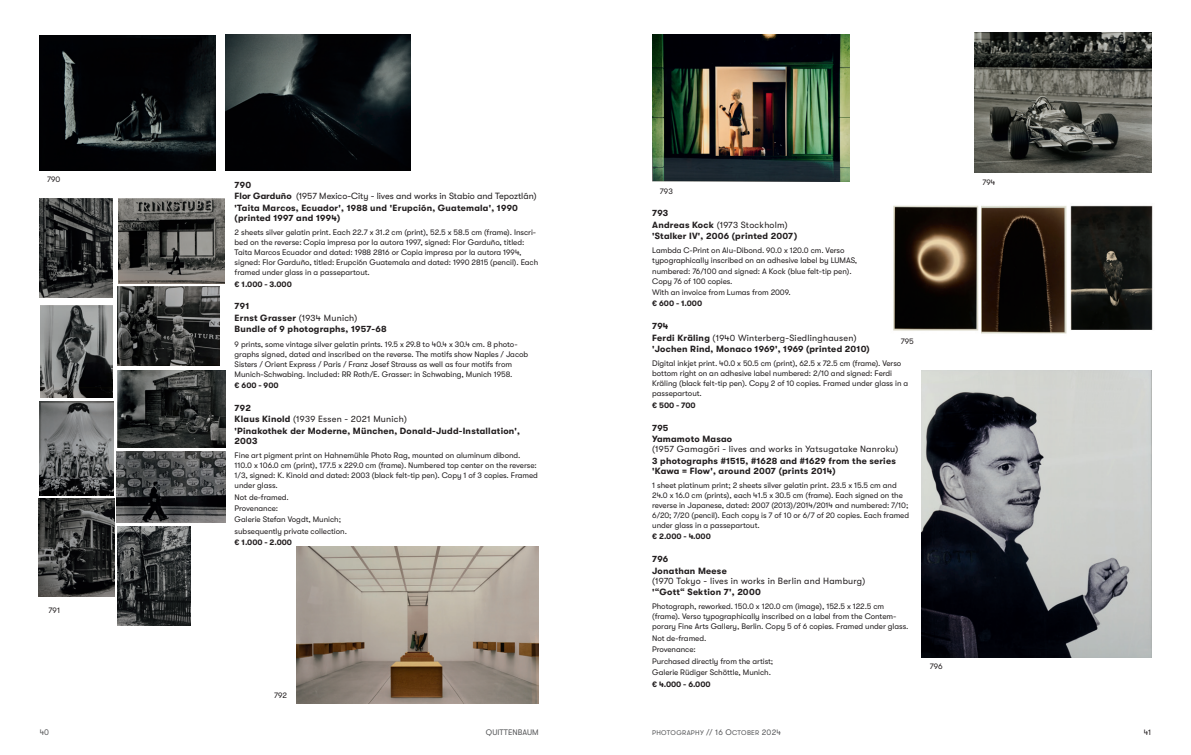
<style>
.page{position:relative;width:1191px;height:755px;background:#fff}
.page>*{position:absolute;margin:0;border:0;box-sizing:border-box;transform-origin:0 0}
.t1{font:700 9px/11.4px "GT Walsheim";letter-spacing:.025em;color:#231f20}
.t2{font:9px "GT Walsheim";letter-spacing:.025em;color:#231f20}
.t3{font:8px/10px "GT Walsheim";letter-spacing:-.005em;color:#231f20}
.t4{font:700 8px "GT Walsheim";letter-spacing:-.005em;color:#231f20}
.t5{font:8px "GT Walsheim";letter-spacing:.005em;color:#57585a}
.t6{font:8px "GT Walsheim Regular SC850";color:#231f20}
.t7{font:6.8px "GT Walsheim Regular SC850";letter-spacing:.045em;color:#57585a}
.s1{font-weight:400}
.s2{font-size:8px}
.s3{font-family:"GT Walsheim";font-size:8px}
</style>
<div class="page">
<img style="left:652px;top:35px;width:197px;height:146px">
<img style="left:974px;top:33px;width:177px;height:140px">
<img style="left:40px;top:35px;width:176px;height:135px">
<img style="left:40px;top:198px;width:73px;height:99px">
<img style="left:296px;top:546px;width:243px;height:157px">
<img style="left:225px;top:34px;width:185px;height:136px">
<img style="left:922px;top:371px;width:229px;height:285px">
<img style="left:117px;top:526px;width:73px;height:98px">
<img style="left:118px;top:371px;width:107px;height:76px">
<img style="left:117px;top:451px;width:109px;height:70px">
<img style="left:39px;top:401px;width:74px;height:94px">
<img style="left:40px;top:305px;width:72px;height:92px">
<img style="left:38px;top:498px;width:76px;height:97px">
<img style="left:117px;top:286px;width:102px;height:79px">
<img style="left:119px;top:198px;width:105px;height:85px">
<img style="left:893px;top:205px;width:86px;height:126px">
<img style="left:981px;top:206px;width:86px;height:128px">
<img style="left:1070px;top:205px;width:83px;height:125px">
<p class="t3" style="left:47px;top:174px;width:15px">790</p>
<p class="t3" style="left:49px;top:605px;width:13px">791</p>
<p class="t1" style="left:235px;top:179px;width:303px">790<br>Flor Garduño <span class="s1">(1957 Mexico-City - lives and works in Stabio and Tepoztlán) </span>'Taita Marcos, Ecuador', 1988 und 'Erupción, Guatemala', 1990</p>
<p class="t1" style="left:235px;top:212px;width:107px">(printed 1997 and 1994)</p>
<p class="t3" style="left:235px;top:227px;width:305px">2 sheets silver gelatin print. Each 22.7 x 31.2 cm (print), 52.5 x 58.5 cm (frame). Inscri&shy;bed on the reverse: Copia impresa por la autora 1997, signed: Flor Garduño, titled:<br>Taita Marcos Ecuador and dated: 1988 2816 or Copia impresa por la autora 1994, signed: Flor Garduño, titled: Erupción Guatemala and dated: 1990 2815 (pencil). Each framed under glass in a passepartout.</p>
<p class="t4" style="left:235px;top:279px;width:59px">€ 1.000 - 3.000</p>
<p class="t1" style="left:235px;top:300px;width:153px">791<br>Ernst Grasser <span class="s1">(1934 Munich)<br></span>Bundle of 9 photographs, 1957-68</p>
<p class="t3" style="left:235px;top:338px;width:295px">9 prints, some vintage silver gelatin prints. 19.5 x 29.8 to 40.4 x 30.4 cm. 8 photo&shy;graphs signed, dated and inscribed on the reverse. The motifs show Naples / Jacob Sisters / Orient Express / Paris / Franz Josef Strauss as well as four motifs from Munich-Schwabing. Included: RR Roth/E. Grasser: in Schwabing, Munich 1958.</p>
<p class="t4" style="left:235px;top:380px;width:45px">€ 600 - 900</p>
<p class="t1" style="left:235px;top:402px;width:287px">792<br>Klaus Kinold <span class="s1">(1939 Essen - 2021 Munich)<br></span>'Pinakothek der Moderne, München, Donald-Judd-Installation',</p>
<p class="t1" style="left:235px;top:434px;width:25px">2003</p>
<p class="t3" style="left:235px;top:450px;width:305px">Fine art pigment print on Hahnemühle Photo Rag, mounted on aluminum dibond.<br>110.0 x 106.0 cm (print), 177.5 x 229.0 cm (frame). Numbered top center on the reverse:<br>1/3, signed: K. Kinold and dated: 2003 (black felt-tip pen). Copy 1 of 3 copies. Framed under glass.</p>
<p class="t3" style="left:235px;top:491px;width:114px;line-height:11.4px">Not de-framed.<br>Provenance:<br>Galerie Stefan Vogdt, Munich; subsequently private collection.</p>
<p class="t4" style="left:235px;top:537px;width:59px">€ 1.000 - 2.000</p>
<p class="t3" style="left:274px;top:690px;width:14px">792</p>
<p class="t3" style="left:660px;top:186px;width:14px">793</p>
<p class="t1" style="left:652px;top:207px;width:146px">793<br>Andreas Kock <span class="s1">(1973 Stockholm) </span>'Stalker IV', 2006 (printed 2007)</p>
<p class="t3" style="left:652px;top:245px;width:206px">Lambda C-Print on Alu-Dibond. 90.0 x 120.0 cm. Verso typographically inscribed on an adhesive label by LUMAS, numbered: 76/100 and signed: A Kock (blue felt-tip pen).<br>Copy 76 of 100 copies.</p>
<p class="t3" style="left:652px;top:287px;width:140px">With an invoice from Lumas from 2009.</p>
<p class="t4" style="left:652px;top:299px;width:51px">€ 600 - 1.000</p>
<p class="t1" style="left:652px;top:320px;width:219px">794<br>Ferdi Kräling <span class="s1">(1940 Winterberg-Siedlinghausen) </span>'Jochen Rind, Monaco 1969', 1969 (printed 2010)</p>
<p class="t3" style="left:652px;top:358px;width:257px">Digital inkjet print. 40.0 x 50.5 cm (print), 62.5 x 72.5 cm (frame). Verso bottom right on an adhesive label numbered: 2/10 and signed: Ferdi Kräling (black felt-tip pen). Copy 2 of 10 copies. Framed under glass in a passepartout.</p>
<p class="t4" style="left:652px;top:400px;width:45px">€ 500 - 700</p>
<p class="t1" style="left:652px;top:421px;width:81px">795<br>Yamamoto Masao</p>
<p class="t2" style="left:652px;top:443px;width:248px">(1957 Gamagōri - lives and works in Yatsugatake Nanroku)</p>
<p class="t1" style="left:652px;top:455px;width:245px;line-height:10px">3 photographs #1515, #1628 and #1629 from the series 'Kawa = Flow', around 2007 (prints 2014)</p>
<p class="t3" style="left:652px;top:480px;width:258px">1 sheet platinum print; 2 sheets silver gelatin print. 23.5 x 15.5 cm and 24.0 x 16.0 cm (prints), each 41.5 x 30.5 cm (frame). Each signed on the reverse in Japanese, dated: 2007 (2013)/2014/2014 and numbered: 7/10; 6/20; 7/20 (pencil). Each copy is 7 of 10 or 6/7 of 20 copies. Each framed under glass in a passepartout.</p>
<p class="t4" style="left:652px;top:531px;width:60px">€ 2.000 - 4.000</p>
<p class="t1" style="left:652px;top:553px;width:76px">796<br>Jonathan Meese</p>
<p class="t2" style="left:652px;top:575px;width:214px">(1970 Tokyo - lives in works in Berlin and Hamburg)</p>
<p class="t1" style="left:652px;top:586px;width:110px">'“Gott“ Sektion 7', 2000</p>
<p class="t3" style="left:652px;top:601px;width:258px">Photograph, reworked. 150.0 x 120.0 cm (image), 152.5 x 122.5 cm (frame). Verso typographically inscribed on a label from the Contem&shy;porary Fine Arts Gallery, Berlin. Copy 5 of 6 copies. Framed under glass.</p>
<p class="t3" style="left:652px;top:632px;width:123px;line-height:11.4px">Not de-framed.<br>Provenance:<br>Purchased directly from the artist;<br>Galerie Rüdiger Schöttle, Munich.</p>
<p class="t4" style="left:652px;top:678px;width:60px">€ 4.000 - 6.000</p>
<p class="t3" style="left:901px;top:336px;width:15px">795</p>
<p class="t3" style="left:930px;top:660px;width:14px">796</p>
<p class="t3" style="left:982px;top:177px;width:15px">794</p>
<p class="t5" style="left:40px;top:727px;width:11px">40</p>
<p class="t5" style="left:486px;top:727px;width:54px">QUITTENBAUM</p>
<p class="t7" style="left:652px;top:728px;width:130px">PHOTOGRAPHY <span class="s2">//</span> <span class="s3">16</span> <span class="s2">O</span>CTOBER <span class="s3">2024</span></p>
<p class="t6" style="left:1143px;top:727px;width:9px">41</p>
</div>
